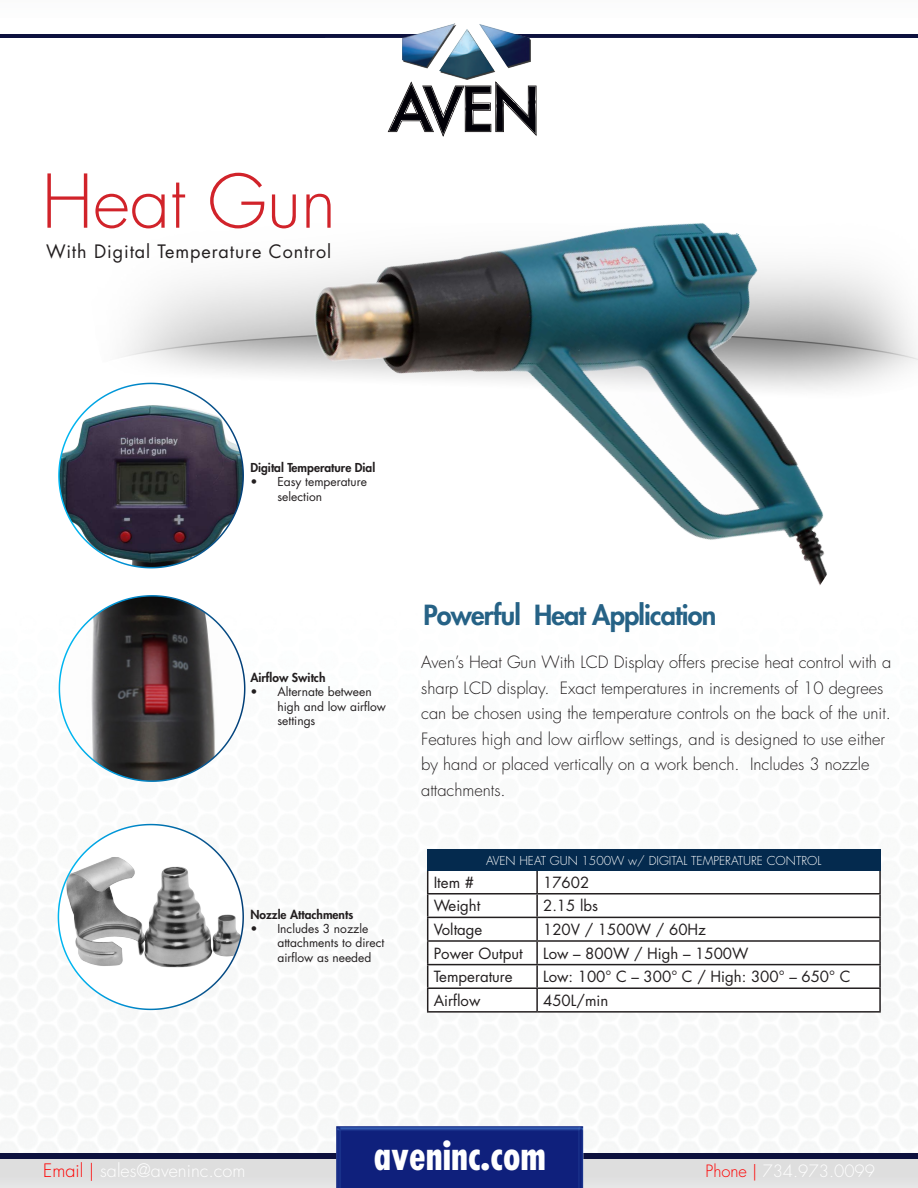
<style>
.page{position:relative;width:918px;height:1188px;background:#fff}
.page>*{position:absolute;margin:0;border:0;box-sizing:border-box;transform-origin:0 0}
.t1{font:300 72px "Futura";color:#d1232a}
.t2{font:700 condensed 39.9px "Futura";color:#fff}
.t3{font:800 27px "Futura";letter-spacing:-.03em;color:#266286}
.t4{font:18px "Futura";letter-spacing:.05em;color:#231f20}
.t5{font:300 18px "Futura";color:#fff}
.t6{font:300 16.5px/25.5px "Futura";color:#231f20}
.t7{font:300 16.5px "Futura";color:#fff}
.t8{font:15px "Futura";color:#231f20}
.t9{font:12px/14.4px "Futura";color:#231f20}
.t10{font:800 12px "Futura";color:#231f20}
.t11{font:300 12px "Futura";color:#fff}
.s1{color:#f00}
</style>
<div class="page">
<img style="left:0;top:485px;width:918px;height:669px">
<img style="left:70px;top:273px;width:848px;height:383px">
<svg style="left:0;top:1154px;width:918px;height:6px;background:#2f3358"></svg>
<div style="left:0;top:1160px;width:918px;height:28px;background:#dedede"></div>
<img style="left:333px;top:1122px;width:254px;height:66px">
<img style="left:59px;top:383px;width:184px;height:185px;border-radius:92px">
<img style="left:59px;top:596px;width:186px;height:185px;border-radius:93px">
<div style="left:58px;top:825px;width:185px;height:184px;background:#fff;border-radius:50%"></div>
<img style="left:66px;top:857px;width:176px;height:110px">
<img style="left:293px;top:131px;width:625px;height:518px">
<svg style="left:0;top:34px;width:918px;height:4px;background:#0d113e"></svg>
<svg style="left:388px;top:81px;width:149px;height:55px"></svg>
<img style="left:402px;top:23px;width:129px;height:57px">
<svg style="left:428px;top:871px;width:451px;height:140px"></svg>
<hr style="left:536px;top:871px;width:2px;height:22px;background:#231f20">
<hr style="left:879px;top:871px;width:2px;height:22px;background:#231f20">
<hr style="left:427px;top:893px;width:110px;height:2px;background:#231f20">
<hr style="left:537px;top:893px;width:344px;height:2px;background:#231f20">
<hr style="left:536px;top:895px;width:2px;height:22px;background:#231f20">
<hr style="left:879px;top:895px;width:2px;height:22px;background:#231f20">
<hr style="left:427px;top:917px;width:110px;height:1px;background:#231f20">
<hr style="left:537px;top:917px;width:344px;height:1px;background:#231f20">
<hr style="left:536px;top:918px;width:2px;height:22px;background:#231f20">
<hr style="left:879px;top:918px;width:2px;height:22px;background:#231f20">
<hr style="left:427px;top:940px;width:110px;height:2px;background:#231f20">
<hr style="left:537px;top:940px;width:344px;height:2px;background:#231f20">
<hr style="left:536px;top:942px;width:2px;height:22px;background:#231f20">
<hr style="left:879px;top:942px;width:2px;height:22px;background:#231f20">
<hr style="left:427px;top:964px;width:110px;height:1px;background:#231f20">
<hr style="left:537px;top:964px;width:344px;height:1px;background:#231f20">
<hr style="left:536px;top:965px;width:2px;height:22px;background:#231f20">
<hr style="left:879px;top:965px;width:2px;height:22px;background:#231f20">
<hr style="left:427px;top:987px;width:110px;height:2px;background:#231f20">
<svg style="left:427px;top:871px;width:1px;height:140px"></svg>
<hr style="left:537px;top:987px;width:344px;height:2px;background:#231f20">
<hr style="left:536px;top:989px;width:2px;height:22px;background:#231f20">
<hr style="left:879px;top:989px;width:2px;height:22px;background:#231f20">
<hr style="left:427px;top:1011px;width:110px;height:2px;background:#231f20">
<hr style="left:537px;top:1011px;width:344px;height:2px;background:#231f20">
<div style="left:427px;top:849px;width:454px;height:22px;background:#042a4e"></div>
<h1 class="t1" style="left:42px;top:167px;width:296px">Heat Gun</h1>
<p class="t4" style="left:46px;top:243px;width:287px">With Digital Temperature Control</p>
<p class="t10" style="left:250px;top:462px;width:126px">Digital Temperature Dial</p>
<p class="t9" style="left:277px;top:476px;width:91px;text-indent:-27px">• Easy temperature selection</p>
<p class="t10" style="left:250px;top:672px;width:77px">Airflow Switch</p>
<p class="t9" style="left:277px;top:686px;width:110px;text-indent:-27px">• Alternate between high and low airflow settings</p>
<p class="t10" style="left:250px;top:908px;width:104px">Nozzle Attachments</p>
<p class="t9" style="left:277px;top:922px;width:109px;text-indent:-27px">• Includes 3 nozzle attachments to direct airflow as needed</p>
<h3 class="t3" style="left:423px;top:602px;width:295px">Powerful Heat Application</h3>
<p class="t6" style="left:421px;top:651px;width:472px">Aven’s Heat Gun With LCD Display offers precise heat control with a sharp LCD display. Exact temperatures in increments of 10 degrees can be chosen using the temperature controls on the back of the unit.<br>Features high and low airflow settings, and is designed to use either by hand or placed vertically on a work bench. Includes 3 nozzle attachments.</p>
<p class="t11" style="left:486px;top:855px;width:337px">AVEN HEAT GUN 1500W w/ DIGITAL TEMPERATURE CONTROL</p>
<p class="t8" style="left:434px;top:875px;width:42px">Item #</p>
<p class="t8" style="left:543px;top:875px;width:48px">17602</p>
<p class="t8" style="left:434px;top:899px;width:48px">Weight</p>
<p class="t8" style="left:543px;top:899px;width:57px">2.15 lbs</p>
<p class="t8" style="left:434px;top:922px;width:50px">Voltage</p>
<p class="t8" style="left:543px;top:922px;width:164px">120V / 1500W / 60Hz</p>
<p class="t8" style="left:434px;top:946px;width:90px">Power Output</p>
<p class="t8" style="left:543px;top:946px;width:207px">Low – 800W / High – 1500W</p>
<p class="t8" style="left:434px;top:970px;width:81px">Temperature</p>
<p class="t8" style="left:543px;top:970px;width:309px">Low: 100° C – 300° C / High: 300° – 650° C</p>
<p class="t8" style="left:434px;top:993px;width:48px">Airflow</p>
<p class="t8" style="left:543px;top:993px;width:67px">450L/min</p>
<h2 class="t2" style="left:374px;top:1133px;width:174px">aveninc.com</h2>
<p class="t5" style="left:43px;top:1162px;width:204px"><span class="s1">Email |</span> sales@aveninc.com</p>
<p class="t7" style="left:706px;top:1163px;width:171px"><span class="s1">Phone |</span> 734.973.0099</p>
</div>
